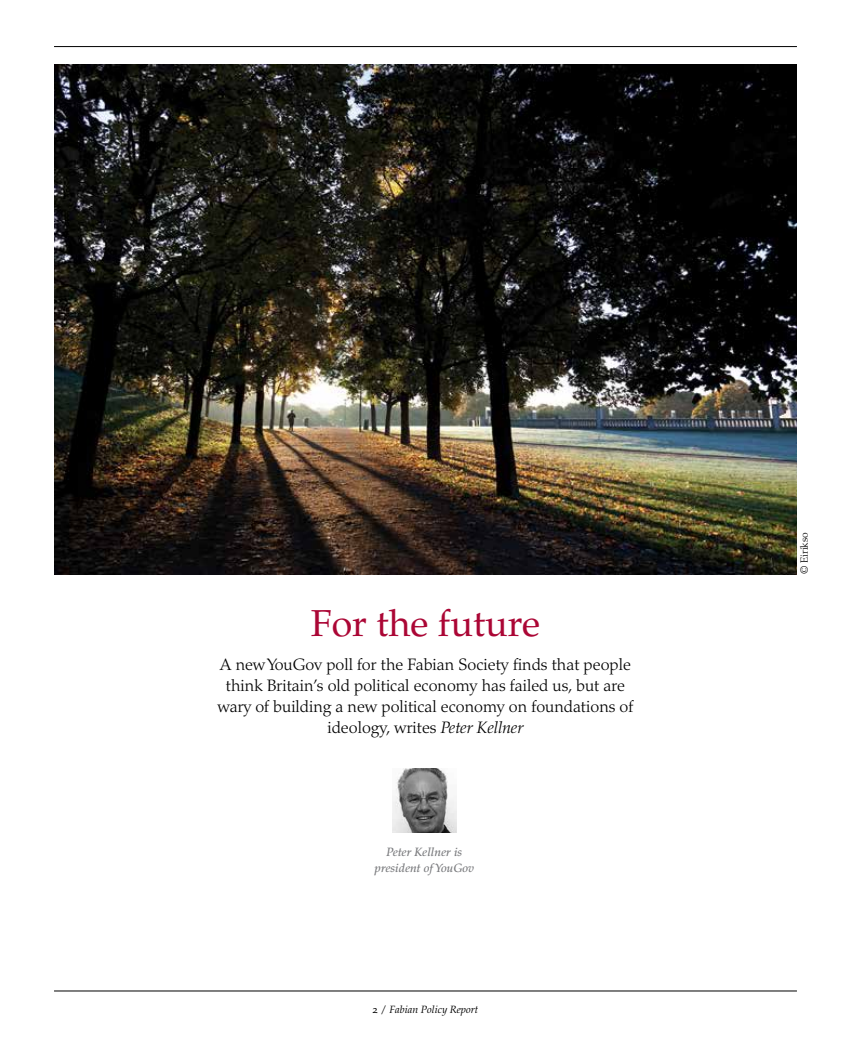
<style>
.page{position:relative;width:851px;height:1042px;background:#fff}
.page>*{position:absolute;margin:0;border:0;box-sizing:border-box;transform-origin:0 0}
.t1{font:37.5px "Palatino LT Std";color:#ab0635}
.t2{font:300 16.5px/21px "Palatino LT Std";color:#000;text-align:center}
.t3{font:italic 500 12px/15.8px "Palatino LT Std";color:#77787b;text-align:center}
.t4{font:italic 10.5px "Palatino LT Std";color:#000}
.t5{font:300 10.5px "Palatino LT Std";color:#000}
.s1{font-style:italic}
.s2{font-style:normal}
</style>
<div class="page">
<hr style="left:54px;top:46px;width:742px;height:1px;background:#000">
<hr style="left:54px;top:990px;width:742px;height:1px;background:#000">
<img style="left:392px;top:769px;width:64px;height:63px">
<img style="left:54px;top:65px;width:742px;height:509px">
<h1 class="t1" style="left:311px;top:601px;width:230px">For the future</h1>
<p class="t2" style="left:217px;top:654px;width:417px">A new YouGov poll for the Fabian Society finds that people think Britain’s old political economy has failed us, but are wary of building a new political economy on foundations of ideology, writes <span class="s1">Peter Kellner</span></p>
<p class="t3" style="left:374px;top:844px;width:101px">Peter Kellner is president of YouGov</p>
<p class="t4" style="left:372px;top:1004px;width:107px"><span class="s2">2 /</span> Fabian Policy Report</p>
<p class="t5" style="left:797px;top:574px;width:43px;rotate:-90deg">© Eirikso</p>
</div>
